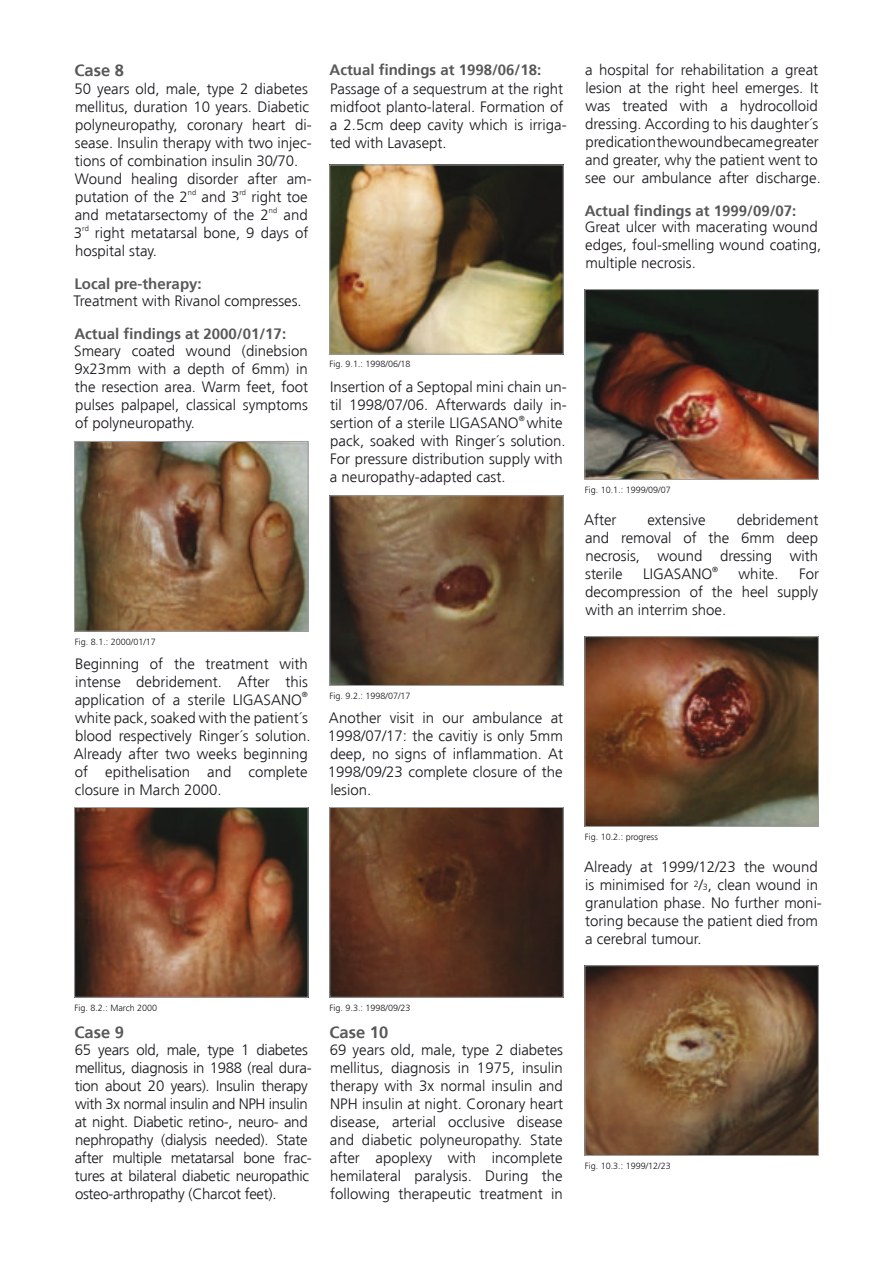
<style>
.page{position:relative;width:893px;height:1263px;background:#fff}
.page>*{position:absolute;margin:0;border:0;box-sizing:border-box;transform-origin:0 0}
.t1{font:700 16.5px "Frutiger";color:#58585a}
.t2{font:300 15px/18px "Frutiger";color:#1a171c}
.t3{font:300 15px/18px "Frutiger";letter-spacing:-.02em;color:#1a171c}
.t4{font:700 15px "Frutiger";color:#58585a}
.t5{font:300 9px "Frutiger";color:#1a171c}
.t6{font:300 7.5px "Frutiger";color:#1a171c}
.s1{font-size:9px}
</style>
<div class="page">
<img style="left:587px;top:291px;width:230px;height:186px">
<div style="left:585px;top:289px;width:234px;height:190px;border:1px solid #9d9ea0"></div>
<img style="left:587px;top:967px;width:230px;height:187px">
<div style="left:585px;top:965px;width:234px;height:191px;border:1px solid #9d9ea0"></div>
<img style="left:587px;top:638px;width:230px;height:187px">
<div style="left:585px;top:636px;width:234px;height:191px;border:1px solid #9d9ea0"></div>
<img style="left:76px;top:443px;width:230px;height:186px">
<div style="left:74px;top:441px;width:234px;height:190px;border:1px solid #9d9ea0"></div>
<img style="left:76px;top:809px;width:230px;height:186px">
<div style="left:74px;top:807px;width:234px;height:190px;border:1px solid #9d9ea0"></div>
<img style="left:332px;top:497px;width:229px;height:187px">
<div style="left:330px;top:495px;width:233px;height:191px;border:1px solid #9d9ea0"></div>
<img style="left:332px;top:809px;width:229px;height:186px">
<img style="left:332px;top:167px;width:229px;height:185px">
<div style="left:330px;top:165px;width:233px;height:189px;border:1px solid #9d9ea0"></div>
<p class="t1" style="left:74px;top:61px;width:51px">Case 8</p>
<p class="t2" style="left:75px;top:80px;width:239px">50 years old, male, type 2 diabetes mellitus, duration 10 years. Diabetic polyneuropathy, coronary heart di&shy;sease. Insulin therapy with two injec&shy;tions of combination insulin 30/70.<br>Wound healing disorder after am&shy;putation of the 2</p>
<p class="t6" style="left:188px;top:188px;width:10px">nd</p>
<p class="t2" style="left:202px;top:188px;width:39px">and 3</p>
<p class="t6" style="left:239px;top:188px;width:8px">rd</p>
<p class="t2" style="left:75px;top:188px;width:234px;text-indent:177px">right toe and metatarsectomy of the 2</p>
<p class="t6" style="left:269px;top:206px;width:10px">nd</p>
<p class="t2" style="left:283px;top:206px;width:26px">and</p>
<p class="t2" style="left:74px;top:224px;width:10px">3</p>
<p class="t6" style="left:82px;top:224px;width:8px">rd</p>
<p class="t2" style="left:75px;top:224px;width:235px;text-indent:20px">right metatarsal bone, 9 days of hospital stay.</p>
<p class="t4" style="left:74px;top:275px;width:129px">Local pre-therapy:</p>
<p class="t2" style="left:74px;top:292px;width:230px">Treatment with Rivanol compresses.</p>
<p class="t4" style="left:74px;top:325px;width:213px">Actual findings at 2000/01/17:</p>
<p class="t2" style="left:74px;top:342px;width:235px;text-align:justify">Smeary coated wound (dinebsion 9x23mm with a depth of 6mm) in the resection area. Warm feet, foot pulses palpapel, classical symptoms of polyneuropathy.</p>
<p class="t4" style="left:330px;top:61px;width:213px">Actual findings at 1998/06/18:</p>
<p class="t2" style="left:330px;top:80px;width:238px">Passage of a sequestrum at the right midfoot planto-lateral. Formation of a 2.5cm deep cavity which is irriga&shy;ted with Lavasept.</p>
<p class="t5" style="left:330px;top:359px;width:83px">Fig. 9.1.: 1998/06/18</p>
<p class="t2" style="left:330px;top:378px;width:238px;text-align:justify">Insertion of a Septopal mini chain un&shy;til 1998/07/06. Afterwards daily in&shy;sertion of a sterile LIGASANO</p>
<p class="t6" style="left:519px;top:414px;width:7px">®</p>
<p class="t2" style="left:330px;top:414px;width:237px;text-indent:197px">white pack, soaked with Ringer´s solution.<br>For pressure distribution supply with a neuropathy-adapted cast.</p>
<p class="t5" style="left:75px;top:636px;width:83px">Fig. 8.1.: 2000/01/17</p>
<p class="t2" style="left:75px;top:654px;width:235px;text-align:justify">Beginning of the treatment with intense debridement. After this application of a sterile LIGASANO</p>
<p class="t6" style="left:302px;top:690px;width:7px">®</p>
<p class="t2" style="left:74px;top:708px;width:238px">white pack, soaked with the patient´s blood respectively Ringer´s solution.<br>Already after two weeks beginning of epithelisation and complete closure in March 2000.</p>
<p class="t5" style="left:330px;top:691px;width:83px">Fig. 9.2.: 1998/07/17</p>
<p class="t2" style="left:328px;top:709px;width:237px;text-align:justify">Another visit in our ambulance at 1998/07/17: the cavitiy is only 5mm deep, no signs of inflammation. At 1998/09/23 complete closure of the lesion.</p>
<p class="t2" style="left:585px;top:61px;width:237px">a hospital for rehabilitation a great lesion at the right heel emerges. It was treated with a hydrocolloid dressing. According to his daughter´s predication the wound became greater and greater, why the patient went to see our ambulance after discharge.</p>
<p class="t4" style="left:585px;top:202px;width:213px">Actual findings at 1999/09/07:</p>
<p class="t2" style="left:585px;top:218px;width:238px">Great ulcer with macerating wound edges, foul-smelling wound coating, multiple necrosis.</p>
<p class="t5" style="left:585px;top:484px;width:88px">Fig. 10.1.: 1999/09/07</p>
<p class="t2" style="left:584px;top:511px;width:34px">After</p>
<p class="t2" style="left:647px;top:511px;width:60px">extensive</p>
<p class="t2" style="left:585px;top:511px;width:235px;text-align:justify;text-indent:152px">debridement and removal of the 6mm deep necrosis, wound dressing with sterile</p>
<p class="t2" style="left:643px;top:565px;width:71px">LIGASANO</p>
<p class="t6" style="left:712px;top:565px;width:7px">®</p>
<p class="t2" style="left:739px;top:565px;width:42px">white.</p>
<p class="t2" style="left:585px;top:565px;width:235px;text-align:justify;text-indent:214px">For decompression of the heel supply with an interrim shoe.</p>
<p class="t5" style="left:585px;top:831px;width:75px">Fig. 10.2.: progress</p>
<p class="t2" style="left:584px;top:858px;width:239px">Already at 1999/12/23 the wound is minimised for <sup>2</sup>/<span class="s1">3</span>, clean wound in granulation phase. No further moni&shy;toring because the patient died from a cerebral tumour.</p>
<p class="t5" style="left:74px;top:1002px;width:84px">Fig. 8.2.: March 2000</p>
<p class="t1" style="left:74px;top:1022px;width:51px">Case 9</p>
<p class="t3" style="left:75px;top:1041px;width:238px">65 years old, male, type 1 diabetes mellitus, diagnosis in 1988 (real dura&shy;tion about 20 years). Insulin therapy with 3x normal insulin and NPH insulin at night. Diabetic retino-, neuro- and nephropathy (dialysis needed). State after multiple metatarsal bone frac&shy;tures at bilateral diabetic neuropathic osteo-arthropathy (Charcot feet).</p>
<p class="t5" style="left:330px;top:1002px;width:83px">Fig. 9.3.: 1998/09/23</p>
<p class="t1" style="left:330px;top:1022px;width:60px">Case 10</p>
<p class="t2" style="left:330px;top:1041px;width:235px;text-align:justify">69 years old, male, type 2 diabetes mellitus, diagnosis in 1975, insulin therapy with 3x normal insulin and NPH insulin at night. Coronary heart disease, arterial occlusive disease and diabetic polyneuropathy. State after apoplexy with incomplete hemilateral paralysis. During the following therapeutic treatment in</p>
<p class="t5" style="left:585px;top:1160px;width:88px">Fig. 10.3.: 1999/12/23</p>
</div>
